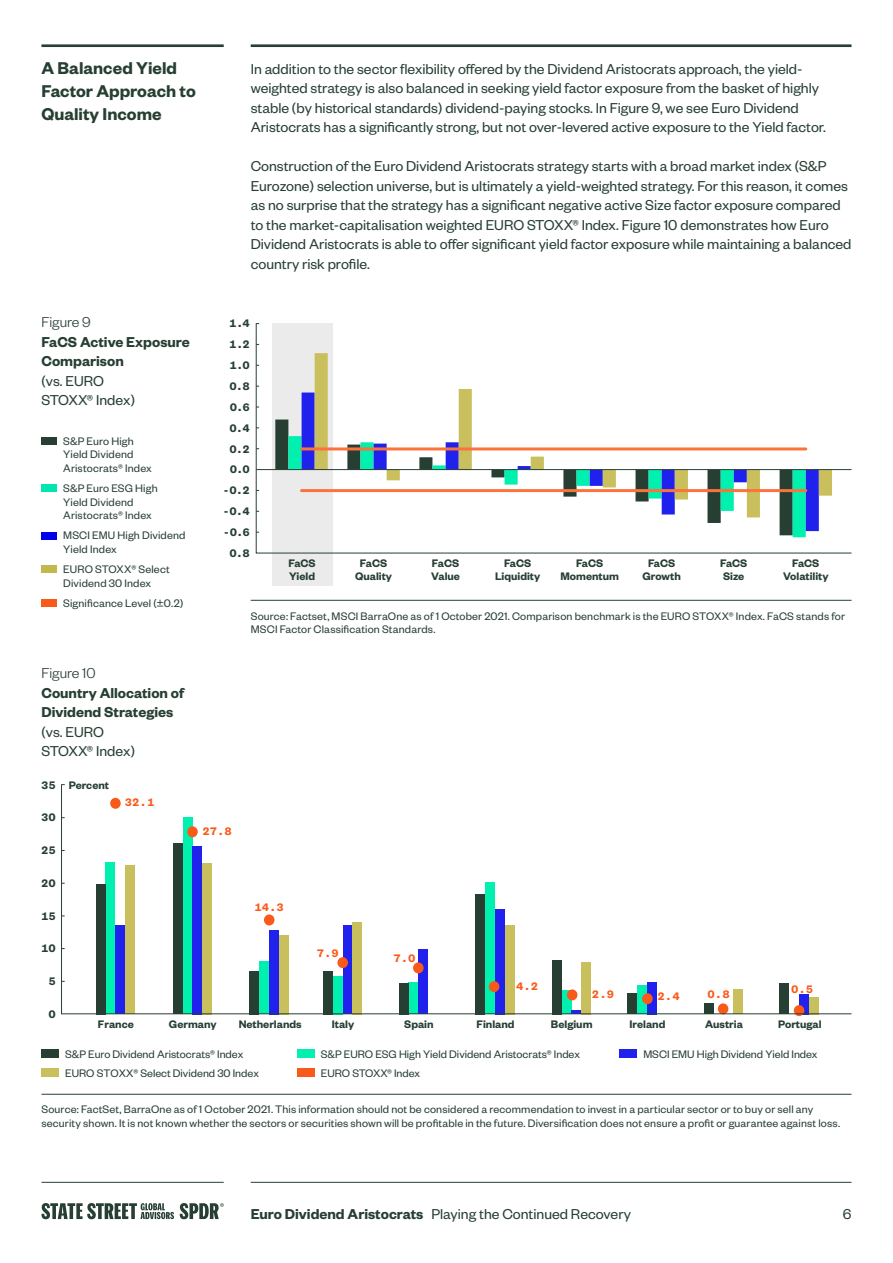
<style>
.page{position:relative;width:893px;height:1263px;background:#fff}
.page>*{position:absolute;margin:0;border:0;box-sizing:border-box;transform-origin:0 0}
.Subhead_1_12_5_15_62{font:600 18.75px/23.4px "Founders Grotesk";color:#273f33}
.Body_Text_10_5_13_Re{font:15.75px/19.5px "Founders Grotesk";color:#273f33}
.Figure_10_5_13_Light{font:600 15.75px/19.5px "Founders Grotesk";color:#273f33}
.Figure_10_5_13_Light-2{font:15.75px/19.5px "Founders Grotesk";color:#273f33}
.Figure_10_5_13_Light-3{font:300 15.75px "Founders Grotesk";color:#273f33}
.Source_Trademark_8_9{font:12px/13.5px "Founders Grotesk";letter-spacing:.01em;color:#273f33}
.Legend_8_9_Regular{font:12px/13.5px "Founders Grotesk";letter-spacing:.015em;color:#273f33}
.t1{font:600 12px/13.5px "Founders Grotesk";color:#273f33;text-align:center}
.t2{font:600 12px/20.9px "Founders Grotesk Mono";letter-spacing:-.01em;color:#273f33}
.t3{font:600 12px "Founders Grotesk Mono";color:#fa5a19}
.s1{font-weight:400}
.s2{font-weight:600}
</style>
<div class="page">
<hr style="left:41px;top:1182px;width:183px;height:1px;background:#273f33">
<hr style="left:251px;top:1182px;width:600px;height:1px;background:#273f33">
<svg style="left:41px;top:1203px;width:133px;height:16px"></svg>
<svg style="left:180px;top:1203px;width:44px;height:16px"></svg>
<div style="left:41px;top:437px;width:16px;height:8px;background:#273f33"></div>
<div style="left:41px;top:485px;width:16px;height:7px;background:#00e6af"></div>
<div style="left:41px;top:532px;width:16px;height:7px;background:#0000eb"></div>
<div style="left:41px;top:566px;width:16px;height:7px;background:#c3b94b"></div>
<div style="left:41px;top:599px;width:16px;height:8px;background:#fa5a19"></div>
<hr style="left:41px;top:1094px;width:810px;height:1px;background:#273f33">
<hr style="left:251px;top:600px;width:600px;height:1px;background:#273f33">
<div style="left:272px;top:323px;width:60px;height:262px;background:#ebebec"></div>
<svg style="left:255px;top:323px;width:596px;height:231px"></svg>
<div style="left:794px;top:1005px;width:10px;height:11px;background:#b55121;border-radius:50%"></div>
<svg style="left:61px;top:784px;width:790px;height:230px"></svg>
<div style="left:41px;top:1049px;width:18px;height:9px;background:#273f33"></div>
<div style="left:297px;top:1049px;width:17px;height:9px;background:#00f1af"></div>
<div style="left:41px;top:1069px;width:18px;height:8px;background:#c9c05d"></div>
<div style="left:620px;top:1049px;width:17px;height:9px;background:#2121ed"></div>
<div style="left:297px;top:1069px;width:17px;height:8px;background:#fa5a19"></div>
<hr style="left:251px;top:44px;width:600px;height:3px;background:#273f33">
<hr style="left:41px;top:44px;width:183px;height:3px;background:#273f33">
<p class="Subhead_1_12_5_15_62" style="left:41px;top:55px;width:156px">A Balanced Yield<br>Factor Approach to<br>Quality Income</p>
<p class="Figure_10_5_13_Light-3" style="left:41px;top:312px;width:51px">Figure 9</p>
<p class="Figure_10_5_13_Light" style="left:41px;top:331px;width:150px">FaCS Active Exposure<br>Comparison</p>
<p class="Figure_10_5_13_Light-2" style="left:41px;top:370px;width:95px">(vs. EURO<br>STOXX® Index)</p>
<p class="Legend_8_9_Regular" style="left:63px;top:434px;width:90px">S&amp;P Euro High<br>Yield Dividend<br>Aristocrats® Index</p>
<p class="Legend_8_9_Regular" style="left:63px;top:481px;width:96px">S&amp;P Euro ESG High<br>Yield Dividend<br>Aristocrats® Index</p>
<p class="Legend_8_9_Regular" style="left:63px;top:528px;width:124px">MSCI EMU High Dividend<br>Yield Index</p>
<p class="Legend_8_9_Regular" style="left:63px;top:562px;width:108px">EURO STOXX® Select<br>Dividend 30 Index</p>
<p class="Legend_8_9_Regular" style="left:63px;top:596px;width:121px">Significance Level (±0.2)</p>
<p class="Figure_10_5_13_Light-3" style="left:41px;top:663px;width:56px">Figure 10</p>
<p class="Figure_10_5_13_Light" style="left:41px;top:682px;width:144px">Country Allocation of<br>Dividend Strategies <span class="s1">(vs. EURO<br>STOXX® Index)</span></p>
<p class="t2" style="left:41px;top:774px;width:16px">35</p>
<p class="t2" style="left:41px;top:807px;width:16px">30</p>
<p class="t1" style="left:69px;top:777px;width:42px">Percent</p>
<p class="t3" style="left:125px;top:795px;width:31px">32.1</p>
<p class="Body_Text_10_5_13_Re" style="left:251px;top:58px;width:577px">In addition to the sector flexibility offered by the Dividend Aristocrats approach, the yield&shy;weighted strategy is also balanced in seeking yield factor exposure from the basket of highly stable (by historical standards) dividend-paying stocks. In Figure 9, we see Euro Dividend Aristocrats has a significantly strong, but not over-levered active exposure to the Yield factor.</p>
<p class="Body_Text_10_5_13_Re" style="left:251px;top:155px;width:602px">Construction of the Euro Dividend Aristocrats strategy starts with a broad market index (S&amp;P Eurozone) selection universe, but is ultimately a yield-weighted strategy. For this reason, it comes as no surprise that the strategy has a significant negative active Size factor exposure compared to the market-capitalisation weighted EURO STOXX® Index. Figure 10 demonstrates how Euro Dividend Aristocrats is able to offer significant yield factor exposure while maintaining a balanced country risk profile.</p>
<p class="t2" style="left:229px;top:313px;width:22px">1.4</p>
<p class="t2" style="left:229px;top:334px;width:22px">1.2</p>
<p class="t2" style="left:229px;top:355px;width:22px">1.0</p>
<p class="t2" style="left:229px;top:376px;width:22px">0.8</p>
<p class="t2" style="left:230px;top:397px;width:22px">0.6</p>
<p class="t2" style="left:230px;top:438px;width:22px">0.2</p>
<p class="t2" style="left:230px;top:417px;width:22px">0.4</p>
<p class="t2" style="left:230px;top:459px;width:22px">0.0</p>
<p class="t2" style="left:223px;top:480px;width:29px">-0.2</p>
<p class="t2" style="left:223px;top:501px;width:29px">-0.4 -0.6</p>
<p class="t2" style="left:229px;top:543px;width:22px">0.8</p>
<p class="t1" style="left:288px;top:556px;width:29px;text-align:left">FaCS<br>Yield</p>
<p class="t1" style="left:431px;top:556px;width:30px;text-align:left">FaCS<br>Value</p>
<p class="t1" style="left:495px;top:556px;width:47px">FaCS<br>Liquidity</p>
<p class="t1" style="left:355px;top:556px;width:38px">FaCS<br>Quality</p>
<p class="t1" style="left:783px;top:556px;width:47px">FaCS<br>Volatility</p>
<p class="t1" style="left:560px;top:556px;width:60px">FaCS<br>Momentum</p>
<p class="t1" style="left:720px;top:556px;width:29px;text-align:left">FaCS<br>Size</p>
<p class="t1" style="left:643px;top:556px;width:40px">FaCS<br>Growth</p>
<p class="Source_Trademark_8_9" style="left:251px;top:608px;width:596px">Source: Factset, MSCI BarraOne as of 1 October 2021. Comparison benchmark is the EURO STOXX® Index. FaCS stands for<br>MSCI Factor Classification Standards.</p>
<p class="t2" style="left:41px;top:840px;width:16px">25</p>
<p class="t2" style="left:41px;top:873px;width:16px">20</p>
<p class="t2" style="left:41px;top:905px;width:16px">15</p>
<p class="t2" style="left:41px;top:938px;width:16px">10</p>
<p class="t2" style="left:48px;top:971px;width:9px">5</p>
<p class="t2" style="left:48px;top:1004px;width:9px">0</p>
<p class="t3" style="left:202px;top:824px;width:31px">27.8</p>
<p class="t3" style="left:254px;top:900px;width:31px">14.3</p>
<p class="t3" style="left:317px;top:946px;width:24px">7.9</p>
<p class="t3" style="left:393px;top:951px;width:24px">7.0</p>
<p class="t3" style="left:516px;top:980px;width:24px">4.2</p>
<p class="t3" style="left:592px;top:988px;width:24px">2.9</p>
<p class="t3" style="left:658px;top:990px;width:24px">2.4</p>
<p class="t3" style="left:707px;top:987px;width:24px">0.8</p>
<p class="t3" style="left:791px;top:983px;width:24px">0.5</p>
<p class="t1" style="left:98px;top:1016px;width:37px">France</p>
<p class="t1" style="left:169px;top:1016px;width:49px">Germany</p>
<p class="t1" style="left:239px;top:1016px;width:64px">Netherlands</p>
<p class="t1" style="left:332px;top:1016px;width:24px">Italy</p>
<p class="t1" style="left:404px;top:1016px;width:31px">Spain</p>
<p class="t1" style="left:477px;top:1016px;width:40px">Finland</p>
<p class="t1" style="left:551px;top:1016px;width:43px">Belgium</p>
<p class="t1" style="left:629px;top:1016px;width:37px">Ireland</p>
<p class="t1" style="left:705px;top:1016px;width:39px">Austria</p>
<p class="t1" style="left:778px;top:1016px;width:45px">Portugal</p>
<p class="Source_Trademark_8_9" style="left:65px;top:1046px;width:180px">S&amp;P Euro Dividend Aristocrats® Index</p>
<p class="Source_Trademark_8_9" style="left:321px;top:1046px;width:261px">S&amp;P EURO ESG High Yield Dividend Aristocrats® Index</p>
<p class="Source_Trademark_8_9" style="left:65px;top:1065px;width:195px">EURO STOXX® Select Dividend 30 Index</p>
<p class="Source_Trademark_8_9" style="left:321px;top:1065px;width:101px">EURO STOXX® Index</p>
<p class="Source_Trademark_8_9" style="left:643px;top:1046px;width:176px">MSCI EMU High Dividend Yield Index</p>
<p class="Source_Trademark_8_9" style="left:41px;top:1102px;width:800px">Source: FactSet, BarraOne as of 1 October 2021. This information should not be considered a recommendation to invest in a particular sector or to buy or sell any security shown. It is not known whether the sectors or securities shown will be profitable in the future. Diversification does not ensure a profit or guarantee against loss.</p>
<p class="Body_Text_10_5_13_Re" style="left:251px;top:1203px;width:382px"><span class="s2">Euro Dividend Aristocrats</span> Playing the Continued Recovery</p>
<p class="Body_Text_10_5_13_Re" style="left:843px;top:1203px;width:10px">6</p>
</div>
